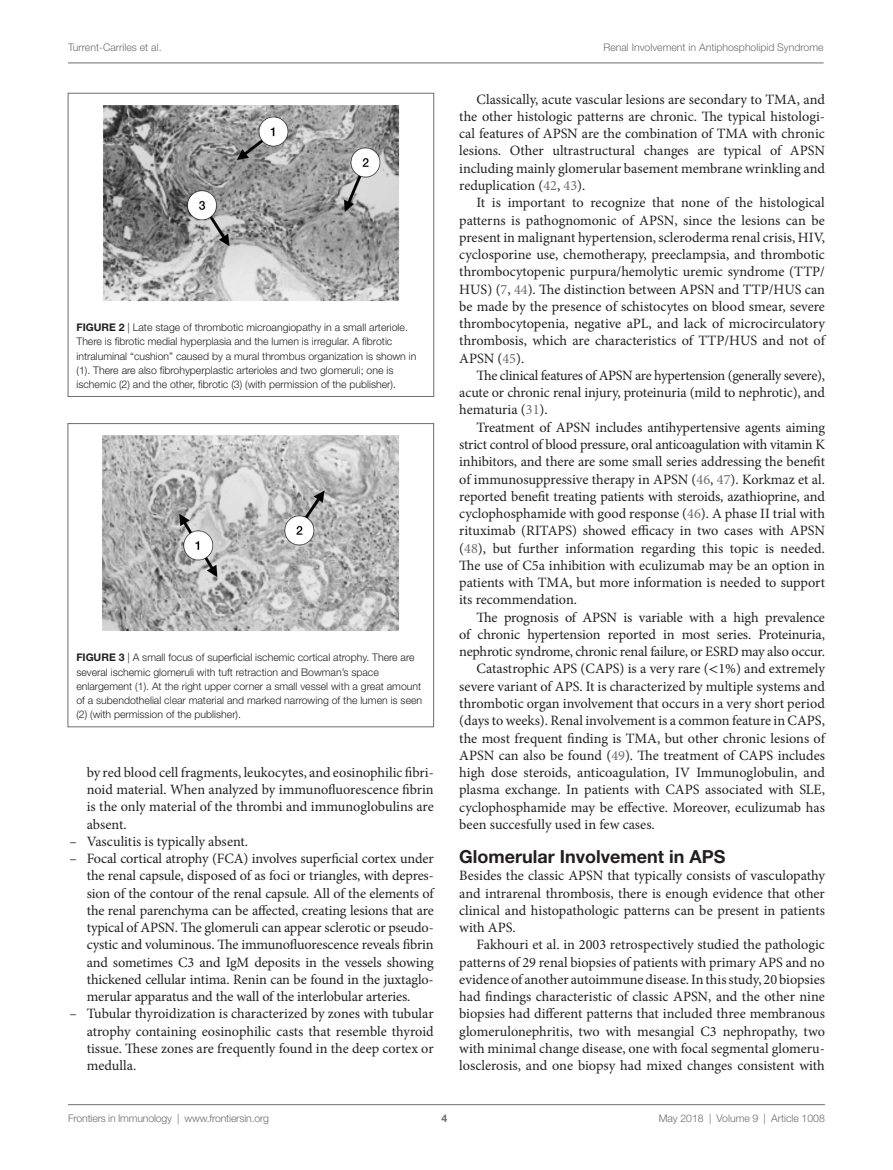
<style>
.page{position:relative;width:893px;height:1170px;background:#fff}
.page>*{position:absolute;margin:0;border:0;box-sizing:border-box;transform-origin:0 0}
.t1{font:700 18px "Helvetica Neue LT Std";color:#231f20}
.t2{font:14.25px/17.2px "Minion Pro";letter-spacing:-.005em;color:#231f20;text-align:justify}
.t3{font:300 10.5px/14.2px "Helvetica Neue LT Std";color:#231f20}
.t4{font:300 10.5px "Helvetica Neue LT Std";color:#6c6d70}
.t5{font:700 10.5px "Helvetica Neue LT Std";color:#6c6d70}
.s1{font-weight:700}
.s2{color:#6c6d70}
.s3{font-family:"STIX General"}
</style>
<div class="page">
<img style="left:102px;top:435px;width:298px;height:196px">
<div style="left:68px;top:423px;width:366px;height:304px;border:1px solid #6c6d70"></div>
<img style="left:103px;top:105px;width:297px;height:196px">
<div style="left:68px;top:93px;width:366px;height:303px;border:1px solid #6c6d70"></div>
<hr style="left:68px;top:63px;width:756px;height:1px;background:#6c6d70">
<hr style="left:68px;top:1104px;width:757px;height:1px;background:#6c6d70">
<p class="t4" style="left:68px;top:41px;width:95px">Turrent-Carriles et al.</p>
<p class="t4" style="left:603px;top:41px;width:222px">Renal Involvement in Antiphospholipid Syndrome</p>
<p class="t3" style="left:77px;top:320px;width:341px"><span class="s1">Figure 2</span> | Late stage of thrombotic microangiopathy in a small arteriole.<br>There is fibrotic medial hyperplasia and the lumen is irregular. A fibrotic intraluminal “cushion” caused by a mural thrombus organization is shown in (1). There are also fibrohyperplastic arterioles and two glomeruli; one is ischemic (2) and the other, fibrotic (3) (with permission of the publisher).</p>
<p class="t3" style="left:76px;top:650px;width:347px"><span class="s1">Figure 3</span> | A small focus of superficial ischemic cortical atrophy. There are several ischemic glomeruli with tuft retraction and Bowman’s space enlargement (1). At the right upper corner a small vessel with a great amount of a subendothelial clear material and marked narrowing of the lumen is seen (2) (with permission of the publisher).</p>
<p class="t2" style="left:87px;top:763px;width:348px">by red blood cell fragments, leukocytes, and eosinophilic fibri&shy;noid material. When analyzed by immunofluorescence fibrin is the only material of the thrombi and immunoglobulins are absent.</p>
<p class="t2" style="left:70px;top:832px;width:180px">– Vasculitis is typically absent.</p>
<p class="t2" style="left:87px;top:849px;width:348px;text-indent:-17px">– Focal cortical atrophy (FCA) involves superficial cortex under the renal capsule, disposed of as foci or triangles, with depres&shy;sion of the contour of the renal capsule. All of the elements of the renal parenchyma can be affected, creating lesions that are typical of APSN. The glomeruli can appear sclerotic or pseudo&shy;cystic and voluminous. The immunofluorescence reveals fibrin and sometimes C3 and IgM deposits in the vessels showing thickened cellular intima. Renin can be found in the juxtaglo&shy;merular apparatus and the wall of the interlobular arteries.</p>
<p class="t2" style="left:87px;top:1005px;width:348px;text-indent:-17px">– Tubular thyroidization is characterized by zones with tubular atrophy containing eosinophilic casts that resemble thyroid tissue. These zones are frequently found in the deep cortex or medulla.</p>
<p class="t2" style="left:459px;top:91px;width:367px;text-indent:17px">Classically, acute vascular lesions are secondary to TMA, and the other histologic patterns are chronic. The typical histologi&shy;cal features of APSN are the combination of TMA with chronic lesions. Other ultrastructural changes are typical of APSN including mainly glomerular basement membrane wrinkling and reduplication (<span class="s2">42</span>, <span class="s2">43</span>).</p>
<p class="t2" style="left:459px;top:194px;width:367px;text-indent:17px">It is important to recognize that none of the histological patterns is pathognomonic of APSN, since the lesions can be present in malignant hypertension, scleroderma renal crisis, HIV, cyclosporine use, chemotherapy, preeclampsia, and thrombotic thrombocytopenic purpura/hemolytic uremic syndrome (TTP/ HUS) (<span class="s2">7</span>, <span class="s2">44</span>). The distinction between APSN and TTP/HUS can be made by the presence of schistocytes on blood smear, severe thrombocytopenia, negative aPL, and lack of microcirculatory thrombosis, which are characteristics of TTP/HUS and not of APSN (<span class="s2">45</span>).</p>
<p class="t2" style="left:459px;top:367px;width:367px;text-indent:17px">The clinical features of APSN are hypertension (generally severe), acute or chronic renal injury, proteinuria (mild to nephrotic), and hematuria (<span class="s2">31</span>).</p>
<p class="t2" style="left:459px;top:418px;width:367px;text-indent:17px">Treatment of APSN includes antihypertensive agents aiming strict control of blood pressure, oral anticoagulation with vitamin K inhibitors, and there are some small series addressing the benefit of immunosuppressive therapy in APSN (<span class="s2">46</span>, <span class="s2">47</span>). Korkmaz et al. reported benefit treating patients with steroids, azathioprine, and cyclophosphamide with good response (<span class="s2">46</span>). A phase II trial with rituximab (RITAPS) showed efficacy in two cases with APSN (<span class="s2">48</span>), but further information regarding this topic is needed.<br>The use of C5a inhibition with eculizumab may be an option in patients with TMA, but more information is needed to support its recommendation.</p>
<p class="t2" style="left:476px;top:608px;width:350px">The prognosis of APSN is variable with a high prevalence</p>
<p class="t2" style="left:459px;top:625px;width:367px">of chronic hypertension reported in most series. Proteinuria,</p>
<p class="t2" style="left:459px;top:643px;width:367px">nephrotic syndrome, chronic renal failure, or ESRD may also occur.</p>
<p class="t2" style="left:476px;top:660px;width:350px">Catastrophic APS (CAPS) is a very rare (<span class="s3">&lt;</span>1%) and extremely</p>
<p class="t2" style="left:459px;top:677px;width:367px">severe variant of APS. It is characterized by multiple systems and</p>
<p class="t2" style="left:459px;top:694px;width:367px">thrombotic organ involvement that occurs in a very short period</p>
<p class="t2" style="left:459px;top:712px;width:367px">(days to weeks). Renal involvement is a common feature in CAPS,</p>
<p class="t2" style="left:459px;top:729px;width:367px">the most frequent finding is TMA, but other chronic lesions of</p>
<p class="t2" style="left:459px;top:746px;width:367px">APSN can also be found (<span class="s2">49</span>). The treatment of CAPS includes</p>
<p class="t2" style="left:459px;top:764px;width:367px">high dose steroids, anticoagulation, IV Immunoglobulin, and</p>
<p class="t2" style="left:459px;top:781px;width:367px">plasma exchange. In patients with CAPS associated with SLE,</p>
<p class="t2" style="left:459px;top:798px;width:367px">cyclophosphamide may be effective. Moreover, eculizumab has</p>
<p class="t2" style="left:459px;top:815px;width:197px">been succesfully used in few cases.</p>
<p class="t1" style="left:459px;top:845px;width:268px">Glomerular Involvement in APS</p>
<p class="t2" style="left:459px;top:867px;width:367px">Besides the classic APSN that typically consists of vasculopathy and intrarenal thrombosis, there is enough evidence that other clinical and histopathologic patterns can be present in patients with APS.</p>
<p class="t2" style="left:459px;top:936px;width:367px;text-indent:17px">Fakhouri et al. in 2003 retrospectively studied the pathologic patterns of 29 renal biopsies of patients with primary APS and no evidence of another autoimmune disease. In this study, 20 biopsies had findings characteristic of classic APSN, and the other nine biopsies had different patterns that included three membranous glomerulonephritis, two with mesangial C3 nephropathy, two with minimal change disease, one with focal segmental glomeru&shy;losclerosis, and one biopsy had mixed changes consistent with</p>
<p class="t4" style="left:68px;top:1111px;width:203px">Frontiers in Immunology | www.frontiersin.org</p>
<p class="t4" style="left:659px;top:1111px;width:168px">May 2018 | Volume 9 | Article 1008</p>
<p class="t5" style="left:441px;top:1111px;width:7px">4</p>
</div>
